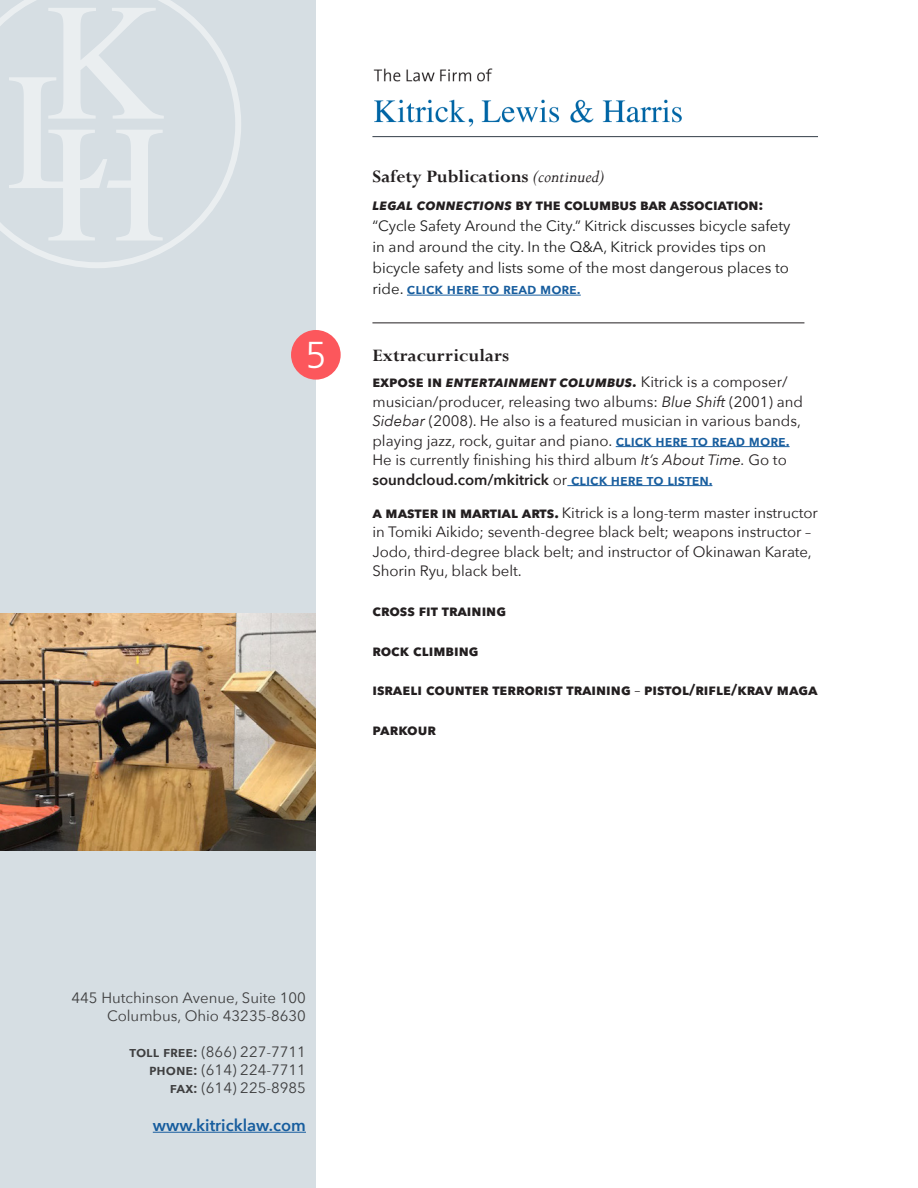
<style>
.page{position:relative;width:918px;height:1188px;background:#fff}
.page>*{position:absolute;margin:0;border:0;box-sizing:border-box;transform-origin:0 0}
.subhead{font:300 37.5px "Frutiger";color:#fff}
.Headline{font:700 19.5px "Perpetua";color:#231f20}
.t1{font:600 16.5px "Avenir Next";color:#175d9e}
.text{font:15px/19.5px "Avenir Next";letter-spacing:-.005em;color:#231f20}
.text-2{font:15px/21px "Avenir Next";color:#1a1a1a}
.t2{font:15px/18px "Avenir Next";color:#3e3e3f;text-align:right}
.text-3{font:700 15px "Avenir Next";color:#231f20}
.s1{font-weight:400;font-style:italic}
.s2{font-weight:700;font-style:italic;color:#231f20}
.s3{font-weight:700;color:#231f20}
.s4{font-weight:600;color:#175d9e}
.s5{font-weight:700}
.s6{font-weight:700;font-style:italic}
.s7{font-style:italic}
.s8{font-weight:600}
.s9{font-weight:400}
</style>
<div class="page">
<div style="left:0;top:0;width:316px;height:1188px;background:#d6dee3"></div>
<hr style="left:153px;top:1132px;width:153px;height:1px;background:#175d9e">
<svg style="left:0;top:0;width:241px;height:268px"></svg>
<svg style="left:9px;top:8px;width:155px;height:232px"></svg>
<hr style="left:407px;top:295px;width:174px;height:1px;background:#175d9e">
<hr style="left:372px;top:322px;width:432px;height:1px;background:#231f20">
<hr style="left:616px;top:446px;width:174px;height:1px;background:#175d9e">
<hr style="left:567px;top:485px;width:145px;height:1px;background:#175d9e">
<div style="left:291px;top:330px;width:50px;height:50px;background:#fc575c;border-radius:50%"></div>
<img style="left:373px;top:68px;width:309px;height:59px">
<hr style="left:372px;top:136px;width:446px;height:1px;background:#333d47">
<img style="left:0;top:613px;width:316px;height:237px">
<p class="subhead" style="left:305px;top:334px;width:22px">5</p>
<p class="Headline" style="left:372px;top:164px;width:233px">Safety Publications <span class="s1">(continued)</span></p>
<p class="text-2" style="left:372px;top:194px;width:420px"><span class="s2">legal connections</span> <span class="s3">by the columbus bar association: </span>“Cycle Safety Around the City.” Kitrick discusses bicycle safety in and around the city. In the Q&amp;A, Kitrick provides tips on bicycle safety and lists some of the most dangerous places to ride. <span class="s4">click here to read more.</span></p>
<p class="Headline" style="left:372px;top:343px;width:138px">Extracurriculars</p>
<p class="text" style="left:372px;top:371px;width:432px"><span class="s5">expose in</span> <span class="s6">entertainment columbus.</span> Kitrick is a composer/ musician/producer, releasing two albums: <span class="s7">Blue Shift</span> (2001) and <span class="s7">Sidebar</span> (2008). He also is a featured musician in various bands, playing jazz, rock, guitar and piano. <span class="s4">click here to read more.<br></span>He is currently finishing his third album <span class="s7">It’s About Time.</span> Go to <span class="s8">soundcloud.com/mkitrick</span> or <span class="s4">click here to listen.</span></p>
<p class="text" style="left:372px;top:502px;width:447px"><span class="s5">a master in martial arts.</span> Kitrick is a long-term master instructor in Tomiki Aikido; seventh-degree black belt; weapons instructor – Jodo, third-degree black belt; and instructor of Okinawan Karate, Shorin Ryu, black belt.</p>
<p class="text-3" style="left:372px;top:598px;width:135px">cross fit training</p>
<p class="text-3" style="left:372px;top:637px;width:107px">rock climbing</p>
<p class="text-3" style="left:372px;top:677px;width:447px">israeli counter terrorist training <span class="s9">–</span> pistol/rifle/krav maga</p>
<p class="text-3" style="left:372px;top:717px;width:65px">parkour</p>
<p class="t2" style="left:72px;top:988px;width:236px">445 Hutchinson Avenue, Suite 100<br>Columbus, Ohio 43235-8630</p>
<p class="t2" style="left:130px;top:1042px;width:178px"><span class="s8">toll free:</span> (866) 227-7711 <span class="s8">phone:</span> (614) 224-7711 <span class="s8">fax:</span> (614) 225-8985</p>
<p class="t1" style="left:153px;top:1111px;width:155px">www.kitricklaw.com</p>
</div>
